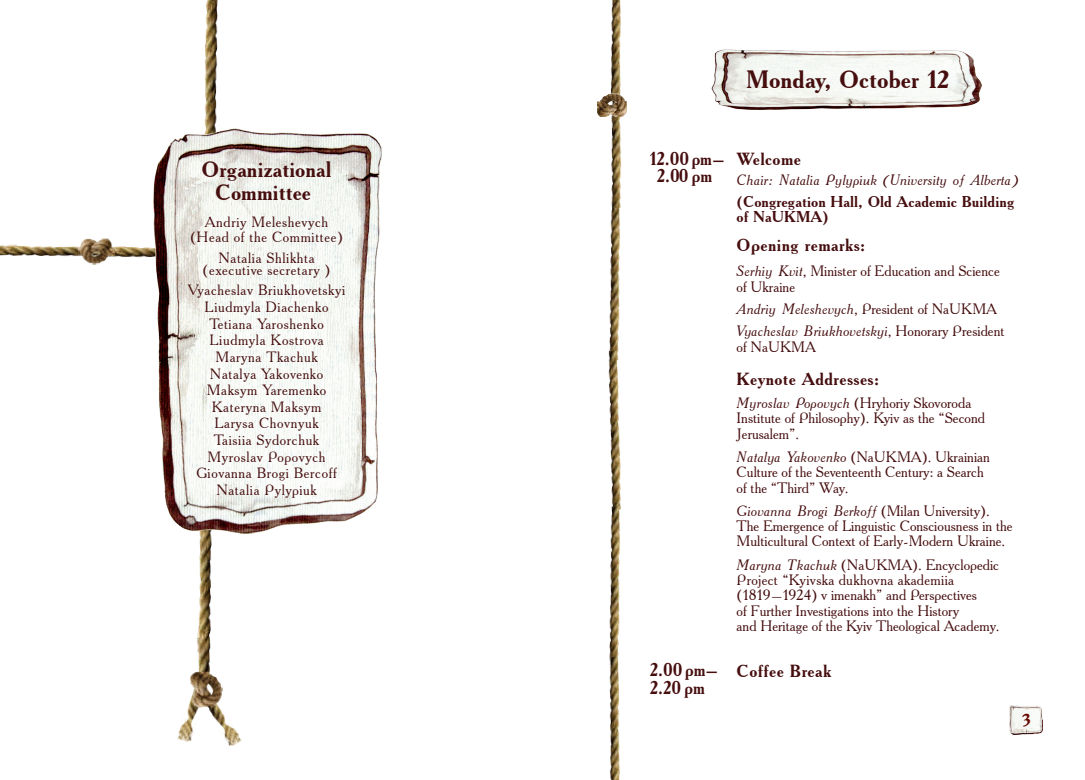
<style>
.page{position:relative;width:1085px;height:780px;background:#fff}
.page>*{position:absolute;margin:0;border:0;box-sizing:border-box;transform-origin:0 0}
.t1{font:700 25px "Academy C";color:#460e0f}
.t2{font:700 22.25px/22.5px "Academy C";color:#460e0f;text-align:center}
.t3{font:700 18.75px/17.5px "Academy C";color:#460e0f;text-align:center;scale:.89 1}
.t4{font:700 17.5px "Academy C";letter-spacing:.02em;color:#460e0f}
.t5{font:17.5px "Izhitsa CTT";color:#6a0d06;scale:.96 1}
.t6{font:700 15.62px/15px "Academy C";color:#460e0f}
.t7{font:15px/15.2px "Academy C";color:#460e0f}
.t8{font:italic 15px/21.6px "Academy C";color:#460e0f}
.t9{font:14.88px/16.6px "Academy C";letter-spacing:.04em;color:#460e0f;text-align:center}
.s1{font-style:italic}
.s2{font-style:normal}
</style>
<div class="page">
<img style="left:1009px;top:705px;width:33px;height:29px">
<img style="left:711px;top:50px;width:270px;height:60px">
<img style="left:204px;top:0;width:14px;height:129px">
<img style="left:212px;top:708px;width:30px;height:38px">
<img style="left:177px;top:708px;width:35px;height:34px">
<img style="left:188px;top:672px;width:35px;height:36px">
<img style="left:196px;top:533px;width:16px;height:139px">
<img style="left:0;top:244px;width:78px;height:12px">
<img style="left:115px;top:246px;width:38px;height:12px">
<img style="left:153px;top:129px;width:229px;height:404px">
<img style="left:609px;top:208px;width:11px;height:143px">
<img style="left:608px;top:351px;width:13px;height:155px">
<img style="left:609px;top:506px;width:12px;height:150px">
<img style="left:609px;top:656px;width:11px;height:124px">
<img style="left:611px;top:117px;width:10px;height:91px">
<img style="left:610px;top:0;width:11px;height:93px">
<img style="left:597px;top:93px;width:29px;height:24px">
<img style="left:78px;top:238px;width:37px;height:27px">
<h2 class="t2" style="left:201px;top:157px;width:131px">Organizational<br>Committee</h2>
<p class="t9" style="left:190px;top:215px;width:154px;line-height:15px">Andriy Meleshevych (Head of the Committee)</p>
<p class="t9" style="left:203px;top:251px;width:129px;line-height:12.5px">Natalia Shlikhta (executive secretary )</p>
<p class="t9" style="left:188px;top:282px;width:159px">Vyacheslav Briukhovetskyi<br>Liudmyla Diachenko<br>Tetiana Yaroshenko<br>Liudmyla Kostrova<br>Maryna Tkachuk<br>Natalya Yakovenko<br>Maksym Yaremenko<br>Kateryna Maksym<br>Larysa Chovnyuk<br>Taisiia Sydorchuk<br>Myroslav Popovych<br>Giovanna Brogi Bercoff<br>Natalia Pylypiuk</p>
<h1 class="t1" style="left:746px;top:63px;width:205px">Monday, October 12</h1>
<p class="t3" style="left:649px;top:149px;width:86px">12.00pm–<br>2.00 pm</p>
<p class="t3" style="left:649px;top:660px;width:78px;text-align:left">2.00pm–<br>2.20 pm</p>
<p class="t4" style="left:736px;top:148px;width:66px">Welcome</p>
<p class="t8" style="left:736px;top:169px;width:283px">Chair: Natalia Pylypiuk (University of Alberta)</p>
<p class="t6" style="left:736px;top:193px;width:279px">(Congregation Hall, Old Academic Building of NaUKMA)</p>
<p class="t4" style="left:736px;top:233px;width:130px">Opening remarks:</p>
<p class="t7" style="left:736px;top:263px;width:265px;line-height:16.2px"><span class="s1">Serhiy Kvit</span>, Minister of Education and Science of Ukraine</p>
<p class="t8" style="left:736px;top:298px;width:269px">Andriy Meleshevych<span class="s2">, President of NaUKMA<br></span>Vyacheslav Briukhovetskyi<span class="s2">, Honorary President</span></p>
<p class="t7" style="left:736px;top:339px;width:81px">of NaUKMA</p>
<p class="t4" style="left:736px;top:367px;width:144px">Keynote Addresses:</p>
<p class="t7" style="left:736px;top:395px;width:250px"><span class="s1">Myroslav Popovych</span> (Hryhoriy Skovoroda<br>Institute of Philosophy). Kyiv as the “Second<br>Jerusalem”.</p>
<p class="t7" style="left:736px;top:449px;width:255px"><span class="s1">Natalya Yakovenko</span> (NaUKMA). Ukrainian<br>Culture of the Seventeenth Century: a Search of the “Third” Way.</p>
<p class="t7" style="left:736px;top:503px;width:277px"><span class="s1">Giovanna Brogi Berkoff</span> (Milan University).<br>The Emergence of Linguistic Consciousness in the<br>Multicultural Context of Early-Modern Ukraine.</p>
<p class="t7" style="left:736px;top:557px;width:264px"><span class="s1">Maryna Tkachuk</span> (NaUKMA). Encyclopedic Project “Kyivska dukhovna akademiia (1819–1924) v imenakh” and Perspectives<br>of Further Investigations into the History<br>and Heritage of the Kyiv Theological Academy.</p>
<p class="t4" style="left:736px;top:659px;width:96px">Coffee Break</p>
<p class="t5" style="left:1021px;top:710px;width:11px">3</p>
</div>
